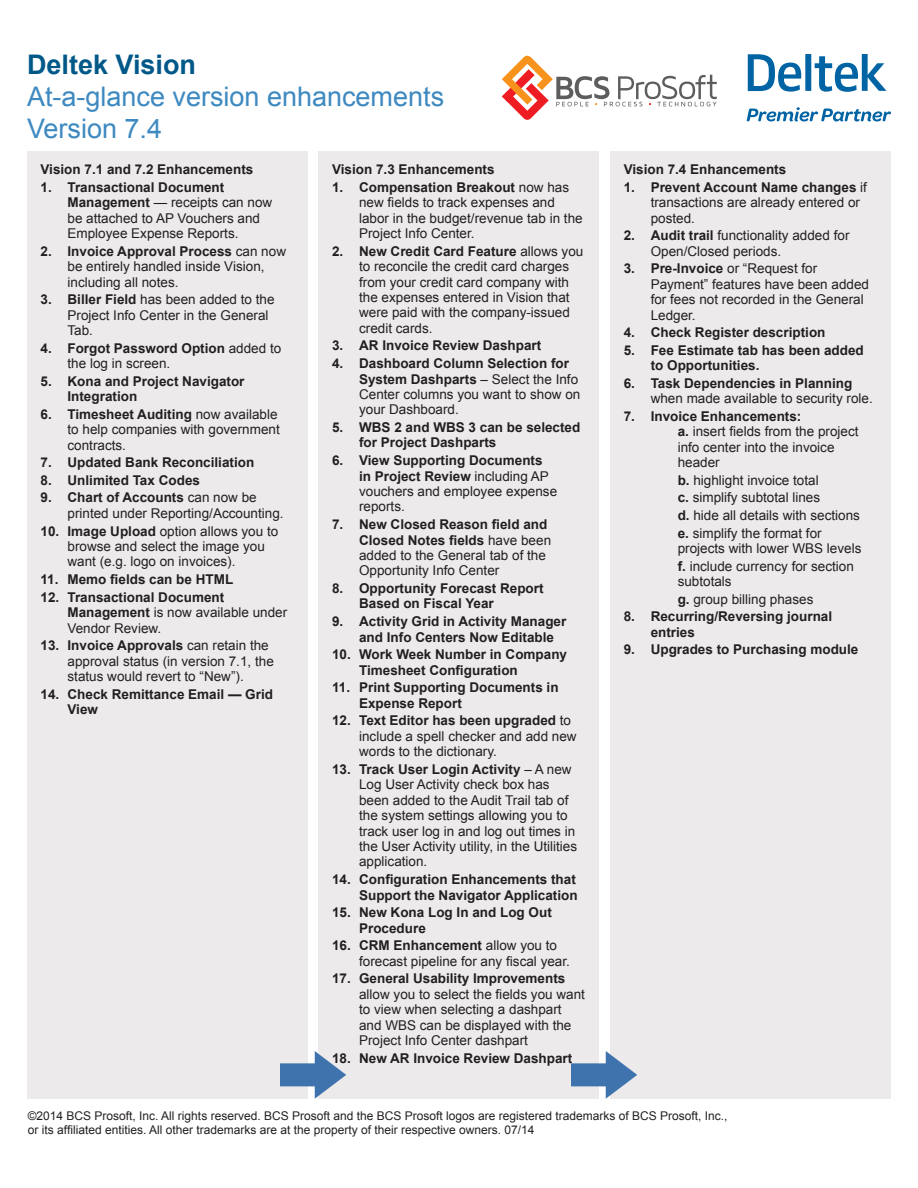
<style>
.page{position:relative;width:918px;height:1188px;background:#fff}
.page>*{position:absolute;margin:0;border:0;box-sizing:border-box;transform-origin:0 0}
.t1{font:27px "Arial";color:#3d89c0}
.t2{font:700 27px "Arial";color:#005889}
.t3{font:13.5px/15.5px "Arial";color:#231f20}
.t4{font:700 13.5px/15.5px "Arial";color:#231f20}
.t5{font:12px/14.4px "Arial";color:#231f20}
.s1{font-weight:700}
.s2{font-weight:400}
</style>
<div class="page">
<div style="left:27px;top:151px;width:281px;height:948px;background:#edeaeb"></div>
<div style="left:319px;top:151px;width:280px;height:948px;background:#edeaeb"></div>
<div style="left:610px;top:151px;width:281px;height:948px;background:#edeaeb"></div>
<img style="left:280px;top:1051px;width:66px;height:48px">
<img style="left:572px;top:1051px;width:65px;height:48px">
<svg style="left:502px;top:55px;width:215px;height:65px"></svg>
<svg style="left:748px;top:54px;width:139px;height:38px"></svg>
<svg style="left:747px;top:107px;width:144px;height:15px"></svg>
<p class="t2" style="left:27px;top:46px;width:171px">Deltek Vision</p>
<p class="t1" style="left:27px;top:79px;width:419px">At-a-glance version enhancements</p>
<p class="t1" style="left:27px;top:111px;width:137px">Version 7.4</p>
<p class="t4" style="left:40px;top:162px;width:214px">Vision 7.1 and 7.2 Enhancements</p>
<p class="t3" style="left:68px;top:179px;width:206px;text-indent:-27px"><span class="s1">1. Transactional Document<br>Management</span> — receipts can now be attached to AP Vouchers and<br>Employee Expense Reports.</p>
<p class="t3" style="left:68px;top:243px;width:220px;text-indent:-27px"><span class="s1">2. Invoice Approval Process</span> can now be entirely handled inside Vision, including all notes.</p>
<p class="t3" style="left:68px;top:292px;width:209px;text-indent:-27px"><span class="s1">3. Biller Field</span> has been added to the<br>Project Info Center in the General<br>Tab.</p>
<p class="t4" style="left:68px;top:341px;width:215px;text-indent:-27px">4. Forgot Password Option <span class="s2">added to the log in screen.</span></p>
<p class="t4" style="left:68px;top:374px;width:179px;text-indent:-27px">5. Kona and Project Navigator<br>Integration</p>
<p class="t3" style="left:68px;top:406px;width:214px;text-indent:-27px"><span class="s1">6. Timesheet Auditing</span> now available to help companies with government contracts.</p>
<p class="t4" style="left:40px;top:455px;width:215px">7. Updated Bank Reconciliation</p>
<p class="t4" style="left:40px;top:473px;width:161px">8. Unlimited Tax Codes</p>
<p class="t3" style="left:68px;top:490px;width:218px;text-indent:-27px"><span class="s1">9. Chart of Accounts</span> can now be printed under Reporting/Accounting.</p>
<p class="t3" style="left:68px;top:523px;width:212px;text-indent:-27px"><span class="s1">10. Image Upload</span> option allows you to browse and select the image you want (e.g. logo on invoices).</p>
<p class="t4" style="left:40px;top:572px;width:194px">11. Memo fields can be HTML</p>
<p class="t4" style="left:68px;top:590px;width:221px;text-indent:-27px">12. Transactional Document<br>Management <span class="s2">is now available under<br>Vendor Review.</span></p>
<p class="t3" style="left:68px;top:638px;width:208px;text-indent:-27px"><span class="s1">13. Invoice Approvals</span> can retain the approval status (in version 7.1, the status would revert to “New”).</p>
<p class="t4" style="left:68px;top:687px;width:207px;text-indent:-27px">14. Check Remittance Email — Grid<br>View</p>
<p class="t4" style="left:332px;top:162px;width:164px">Vision 7.3 Enhancements</p>
<p class="t3" style="left:359px;top:179px;width:225px;text-indent:-27px"><span class="s1">1. Compensation Breakout</span> now has new fields to track expenses and labor in the budget/revenue tab in the<br>Project Info Center.</p>
<p class="t3" style="left:359px;top:243px;width:226px;text-indent:-27px"><span class="s1">2. New Credit Card Feature</span> allows you to reconcile the credit card charges from your credit card company with the expenses entered in Vision that were paid with the company-issued credit cards.</p>
<p class="t4" style="left:332px;top:338px;width:211px">3. AR Invoice Review Dashpart</p>
<p class="t3" style="left:359px;top:356px;width:223px;text-indent:-27px"><span class="s1">4. Dashboard Column Selection for<br>System Dashparts</span> – Select the Info<br>Center columns you want to show on your Dashboard.</p>
<p class="t4" style="left:359px;top:420px;width:223px;text-indent:-27px">5. WBS 2 and WBS 3 can be selected for Project Dashparts</p>
<p class="t3" style="left:359px;top:453px;width:200px;text-indent:-27px"><span class="s1">6. View Supporting Documents in Project Review</span> including AP vouchers and employee expense reports.</p>
<p class="t3" style="left:359px;top:517px;width:194px;text-indent:-27px"><span class="s1">7. New Closed Reason field and<br>Closed Notes fields</span> have been added to the General tab of the<br>Opportunity Info Center</p>
<p class="t4" style="left:359px;top:581px;width:186px;text-indent:-27px">8. Opportunity Forecast Report<br>Based on Fiscal Year</p>
<p class="t4" style="left:359px;top:614px;width:209px;text-indent:-27px">9. Activity Grid in Activity Manager and Info Centers Now Editable</p>
<p class="t4" style="left:359px;top:647px;width:210px;text-indent:-27px">10. Work Week Number in Company<br>Timesheet Configuration</p>
<p class="t4" style="left:359px;top:680px;width:201px;text-indent:-27px">11. Print Supporting Documents in<br>Expense Report</p>
<p class="t3" style="left:359px;top:713px;width:219px;text-indent:-27px"><span class="s1">12. Text Editor has been upgraded</span> to include a spell checker and add new words to the dictionary.</p>
<p class="t3" style="left:359px;top:761px;width:220px;text-indent:-27px"><span class="s1">13. Track User Login Activity</span> – A new<br>Log User Activity check box has been added to the Audit Trail tab of the system settings allowing you to track user log in and log out times in the User Activity utility, in the Utilities application.</p>
<p class="t4" style="left:332px;top:872px;width:247px;text-align:right">14. Configuration Enhancements that<br>Support the Navigator Application</p>
<p class="t4" style="left:359px;top:905px;width:194px;text-indent:-27px">15. New Kona Log In and Log Out<br>Procedure</p>
<p class="t3" style="left:359px;top:938px;width:212px;text-indent:-27px"><span class="s1">16. CRM Enhancement</span> allow you to forecast pipeline for any fiscal year.</p>
<p class="t3" style="left:359px;top:971px;width:227px;text-indent:-27px"><span class="s1">17. General Usability Improvements </span>allow you to select the fields you want to view when selecting a dashpart and WBS can be displayed with the Project Info Center dashpart</p>
<p class="t4" style="left:332px;top:1051px;width:242px">18. New AR Invoice Review Dashpart</p>
<p class="t4" style="left:624px;top:162px;width:164px">Vision 7.4 Enhancements</p>
<p class="t3" style="left:651px;top:179px;width:218px;text-indent:-27px"><span class="s1">1. Prevent Account Name changes</span> if transactions are already entered or posted.</p>
<p class="t3" style="left:651px;top:228px;width:200px;text-indent:-27px"><span class="s1">2. Audit trail</span> functionality added for<br>Open/Closed periods.</p>
<p class="t3" style="left:651px;top:261px;width:220px;text-indent:-27px"><span class="s1">3. Pre-Invoice</span> or “Request for<br>Payment” features have been added for fees not recorded in the General<br>Ledger.</p>
<p class="t4" style="left:624px;top:325px;width:203px">4. Check Register description</p>
<p class="t4" style="left:651px;top:343px;width:215px;text-indent:-27px">5. Fee Estimate tab has been added to Opportunities.</p>
<p class="t3" style="left:651px;top:376px;width:224px;text-indent:-27px"><span class="s1">6. Task Dependencies in Planning </span>when made available to security role.</p>
<p class="t3" style="left:678px;top:409px;width:182px;text-indent:-54px"><span class="s1">7. Invoice Enhancements:<br>a.</span> insert fields from the project info center into the invoice header</p>
<p class="t3" style="left:678px;top:473px;width:143px"><span class="s1">b.</span> highlight invoice total</p>
<p class="t3" style="left:678px;top:490px;width:144px"><span class="s1">c.</span> simplify subtotal lines</p>
<p class="t3" style="left:678px;top:508px;width:184px"><span class="s1">d.</span> hide all details with sections</p>
<p class="t3" style="left:678px;top:525px;width:185px"><span class="s1">e.</span> simplify the format for projects with lower WBS levels</p>
<p class="t3" style="left:678px;top:558px;width:178px"><span class="s1">f.</span> include currency for section subtotals</p>
<p class="t3" style="left:678px;top:592px;width:137px"><span class="s1">g.</span> group billing phases</p>
<p class="t4" style="left:651px;top:609px;width:183px;text-indent:-27px">8. Recurring/Reversing journal entries</p>
<p class="t4" style="left:624px;top:642px;width:236px">9. Upgrades to Purchasing module</p>
<p class="t5" style="left:28px;top:1108px;width:701px">©2014 BCS Prosoft, Inc. All rights reserved. BCS Prosoft and the BCS Prosoft logos are registered trademarks of BCS Prosoft, Inc., or its affiliated entities. All other trademarks are at the property of their respective owners. 07/14</p>
</div>
